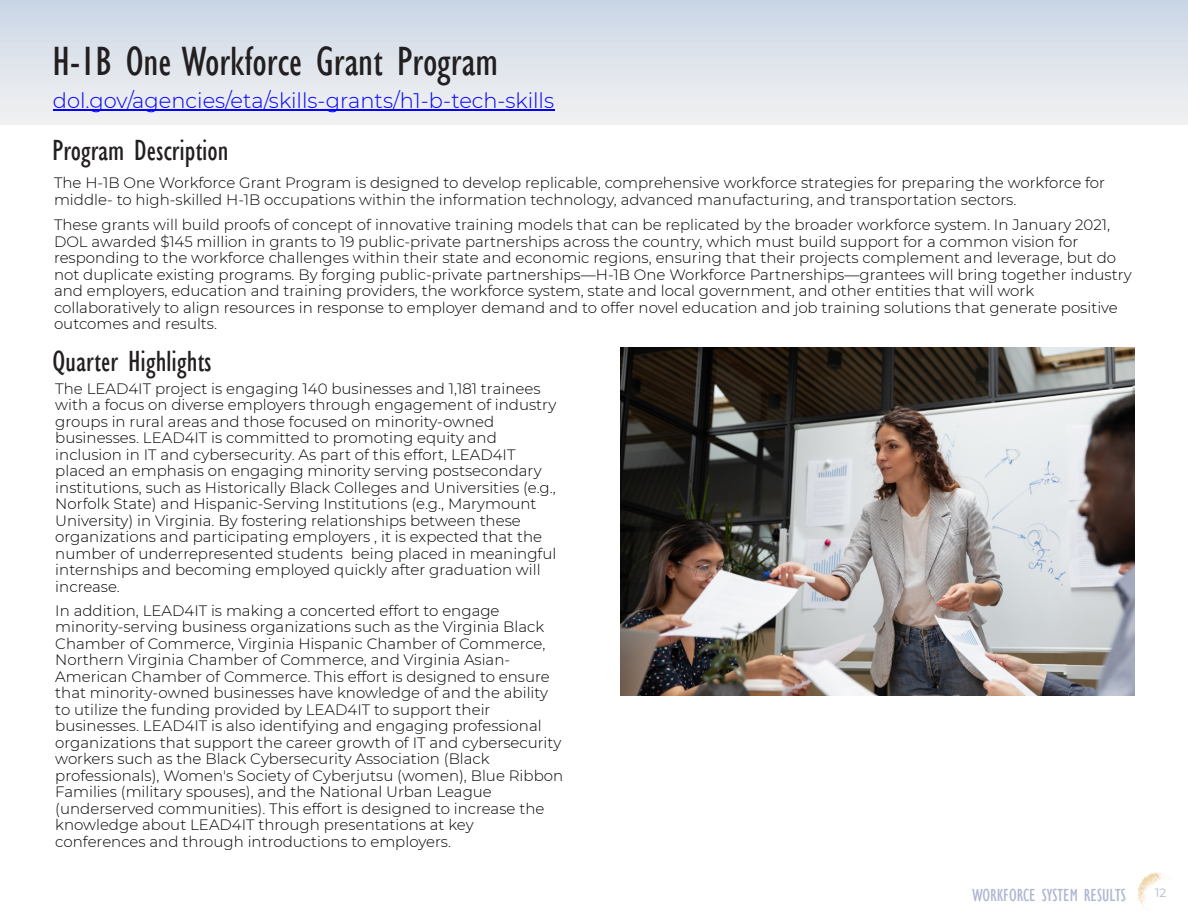
<style>
.page{position:relative;width:1188px;height:918px;background:#fff}
.page>*{position:absolute;margin:0;border:0;box-sizing:border-box;transform-origin:0 0}
.t1{font:condensed 42px "Gill Sans";color:#231f20}
.t2{font:condensed 30px "Gill Sans";color:#231f20}
.t3{font:300 21px "Montserrat";color:#00f}
.t4{font:condensed 18px "Gill Sans";color:rgb(132 145 187/.67)}
.t5{font:300 15px/16.5px "Montserrat";color:#000}
.t6{font:12px "Montserrat";color:rgb(132 145 187/.67)}
</style>
<div class="page">
<img style="left:1137px;top:872px;width:32px;height:38px">
<img style="left:0;top:0;width:1188px;height:124px">
<hr style="left:53px;top:109px;width:501px;height:1px;background:#00f">
<img style="left:621px;top:348px;width:513px;height:347px">
<h1 class="t1" style="left:53px;top:46px;width:447px">H-1B One Workforce Grant Program</h1>
<h3 class="t3" style="left:53px;top:87px;width:503px">dol.gov/agencies/eta/skills-grants/h1-b-tech-skills</h3>
<h2 class="t2" style="left:52px;top:140px;width:178px">Program Description</h2>
<p class="t5" style="left:54px;top:175px;width:1053px">The H-1B One Workforce Grant Program is designed to develop replicable, comprehensive workforce strategies for preparing the workforce for middle- to high-skilled H-1B occupations within the information technology, advanced manufacturing, and transportation sectors.</p>
<p class="t5" style="left:54px;top:217px;width:1079px">These grants will build proofs of concept of innovative training models that can be replicated by the broader workforce system. In January 2021, DOL awarded $145 million in grants to 19 public-private partnerships across the country, which must build support for a common vision for responding to the workforce challenges within their state and economic regions, ensuring that their projects complement and leverage, but do not duplicate existing programs. By forging public-private partnerships—H-1B One Workforce Partnerships—grantees will bring together industry and employers, education and training providers, the workforce system, state and local government, and other entities that will work collaboratively to align resources in response to employer demand and to offer novel education and job training solutions that generate positive outcomes and results.</p>
<h2 class="t2" style="left:53px;top:350px;width:161px">Quarter Highlights</h2>
<p class="t5" style="left:55px;top:380px;width:503px">The LEAD4IT project is engaging 140 businesses and 1,181 trainees with a focus on diverse employers through engagement of industry groups in rural areas and those focused on minority-owned businesses. LEAD4IT is committed to promoting equity and inclusion in IT and cybersecurity. As part of this effort, LEAD4IT placed an emphasis on engaging minority serving postsecondary institutions, such as Historically Black Colleges and Universities (e.g., Norfolk State) and Hispanic-Serving Institutions (e.g., Marymount University) in Virginia. By fostering relationships between these organizations and participating employers , it is expected that the number of underrepresented students being placed in meaningful internships and becoming employed quickly after graduation will increase.</p>
<p class="t5" style="left:55px;top:602px;width:509px">In addition, LEAD4IT is making a concerted effort to engage minority-serving business organizations such as the Virginia Black Chamber of Commerce, Virginia Hispanic Chamber of Commerce, Northern Virginia Chamber of Commerce, and Virginia Asian-American Chamber of Commerce. This effort is designed to ensure that minority-owned businesses have knowledge of and the ability to utilize the funding provided by LEAD4IT to support their businesses. LEAD4IT is also identifying and engaging professional organizations that support the career growth of IT and cybersecurity workers such as the Black Cybersecurity Association (Black professionals), Women's Society of Cyberjutsu (women), Blue Ribbon Families (military spouses), and the National Urban League (underserved communities). This effort is designed to increase the knowledge about LEAD4IT through presentations at key conferences and through introductions to employers.</p>
<p class="t4" style="left:972px;top:888px;width:155px">WORKFORCE SYSTEM RESULTS</p>
<p class="t6" style="left:1155px;top:886px;width:13px">12</p>
</div>
